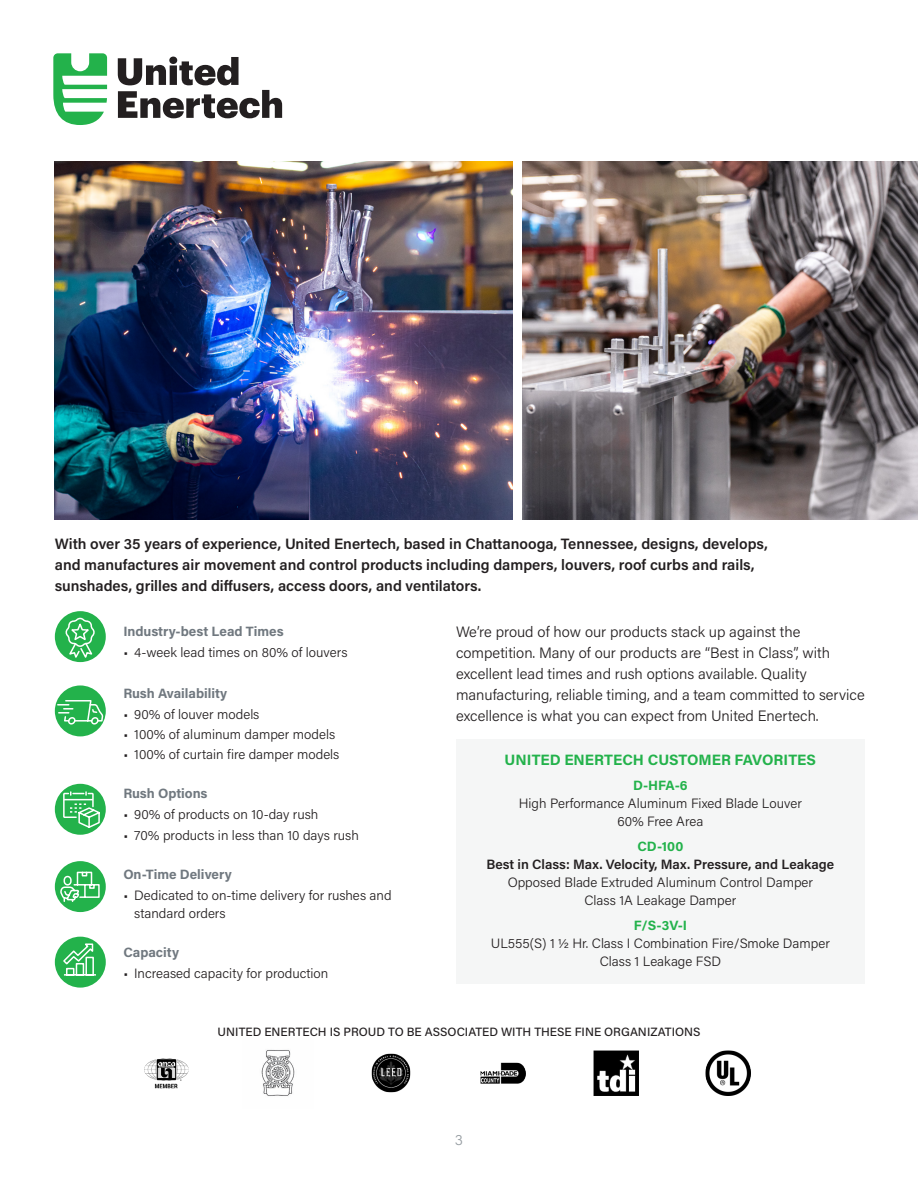
<style>
.page{position:relative;width:918px;height:1188px;background:#fff}
.page>*{position:absolute;margin:0;border:0;box-sizing:border-box;transform-origin:0 0}
.text{font:300 15px/21px "Acumin Pro";color:#231f20}
.text-2{font:600 15px/21px "Acumin Pro";color:#231f20}
.t1{font:700 15px "Acumin Pro";color:#23b24b}
.t2{font:300 15px "Acumin Pro";color:#959ca1}
.text-3{font:300 13.5px/18px "Acumin Pro";color:#231f20;text-align:center}
.icon_heading{font:700 13.5px "Acumin Pro";color:#70787f}
.text-4{font:500 12px "Acumin Pro";color:#231f20}
.s1{font-weight:700;color:#23b24b}
.s2{font-weight:600}
</style>
<div class="page">
<div style="left:456px;top:739px;width:409px;height:245px;background:#f5f6f6"></div>
<svg style="left:53px;top:53px;width:54px;height:72px"></svg>
<svg style="left:118px;top:57px;width:164px;height:61px"></svg>
<img style="left:523px;top:162px;width:395px;height:357px">
<div style="left:55px;top:611px;width:51px;height:51px;background:#23b24b;border-radius:50%"></div>
<div style="left:55px;top:685px;width:51px;height:51px;background:#23b24b;border-radius:50%"></div>
<div style="left:55px;top:784px;width:51px;height:51px;background:#23b24b;border-radius:50%"></div>
<div style="left:55px;top:861px;width:51px;height:51px;background:#23b24b;border-radius:50%"></div>
<div style="left:55px;top:937px;width:51px;height:51px;background:#23b24b;border-radius:50%"></div>
<div style="left:68px;top:717px;width:8px;height:8px;border:2px solid #fff;border-radius:50%"></div>
<div style="left:91px;top:717px;width:8px;height:8px;border:2px solid #fff;border-radius:50%"></div>
<svg style="left:56px;top:699px;width:48px;height:23px"></svg>
<svg style="left:62px;top:792px;width:39px;height:37px"></svg>
<svg style="left:59px;top:871px;width:41px;height:32px"></svg>
<svg style="left:64px;top:616px;width:33px;height:45px"></svg>
<svg style="left:62px;top:943px;width:34px;height:33px"></svg>
<img style="left:144px;top:1058px;width:45px;height:31px">
<img style="left:261px;top:1049px;width:34px;height:47px">
<img style="left:371px;top:1053px;width:40px;height:40px">
<img style="left:480px;top:1062px;width:46px;height:22px">
<img style="left:593px;top:1050px;width:46px;height:46px">
<img style="left:705px;top:1050px;width:46px;height:46px">
<img style="left:54px;top:162px;width:459px;height:357px">
<p class="text-2" style="left:55px;top:533px;width:715px">With over 35 years of experience, United Enertech, based in Chattanooga, Tennessee, designs, develops, and manufactures air movement and control products including dampers, louvers, roof curbs and rails, sunshades, grilles and diffusers, access doors, and ventilators.</p>
<p class="text" style="left:456px;top:620px;width:410px">We’re proud of how our products stack up against the competition. Many of our products are “Best in Class”, with excellent lead times and rush options available. Quality manufacturing, reliable timing, and a team committed to service excellence is what you can expect from United Enertech.</p>
<p class="icon_heading" style="left:123px;top:622px;width:162px">Industry-best Lead Times</p>
<p class="text-3" style="left:123px;top:643px;width:226px">• 4-week lead times on 80% of louvers</p>
<p class="icon_heading" style="left:123px;top:684px;width:105px">Rush Availability</p>
<p class="text-3" style="left:123px;top:705px;width:138px">• 90% of louver models</p>
<p class="text-3" style="left:123px;top:725px;width:213px">• 100% of aluminum damper models</p>
<p class="text-3" style="left:123px;top:745px;width:218px">• 100% of curtain fire damper models</p>
<p class="icon_heading" style="left:123px;top:784px;width:86px">Rush Options</p>
<p class="text-3" style="left:123px;top:805px;width:196px">• 90% of products on 10-day rush</p>
<p class="text-3" style="left:123px;top:825px;width:237px">• 70% products in less than 10 days rush</p>
<p class="icon_heading" style="left:123px;top:864px;width:110px">On-Time Delivery</p>
<p class="text-3" style="left:134px;top:886px;width:259px;text-align:left;text-indent:-11px">• Dedicated to on-time delivery for rushes and standard orders</p>
<p class="icon_heading" style="left:123px;top:942px;width:57px">Capacity</p>
<p class="text-3" style="left:123px;top:964px;width:206px">• Increased capacity for production</p>
<p class="t1" style="left:505px;top:750px;width:313px">UNITED ENERTECH CUSTOMER FAVORITES</p>
<p class="text-3" style="left:519px;top:776px;width:285px"><span class="s1">D-HFA-6<br></span>High Performance Aluminum Fixed Blade Louver<br>60% Free Area</p>
<p class="text-3" style="left:486px;top:837px;width:349px"><span class="s1">CD-100<br></span><span class="s2">Best in Class: Max. Velocity, Max. Pressure, and Leakage </span>Opposed Blade Extruded Aluminum Control Damper<br>Class 1A Leakage Damper</p>
<p class="text-3" style="left:491px;top:915px;width:341px"><span class="s1">F/S-3V-I<br></span>UL555(S) 1 ½ Hr. Class I Combination Fire/Smoke Damper<br>Class 1 Leakage FSD</p>
<p class="text-4" style="left:218px;top:1024px;width:484px">UNITED ENERTECH IS PROUD TO BE ASSOCIATED WITH THESE FINE ORGANIZATIONS</p>
<p class="t2" style="left:455px;top:1129px;width:10px">3</p>
</div>
